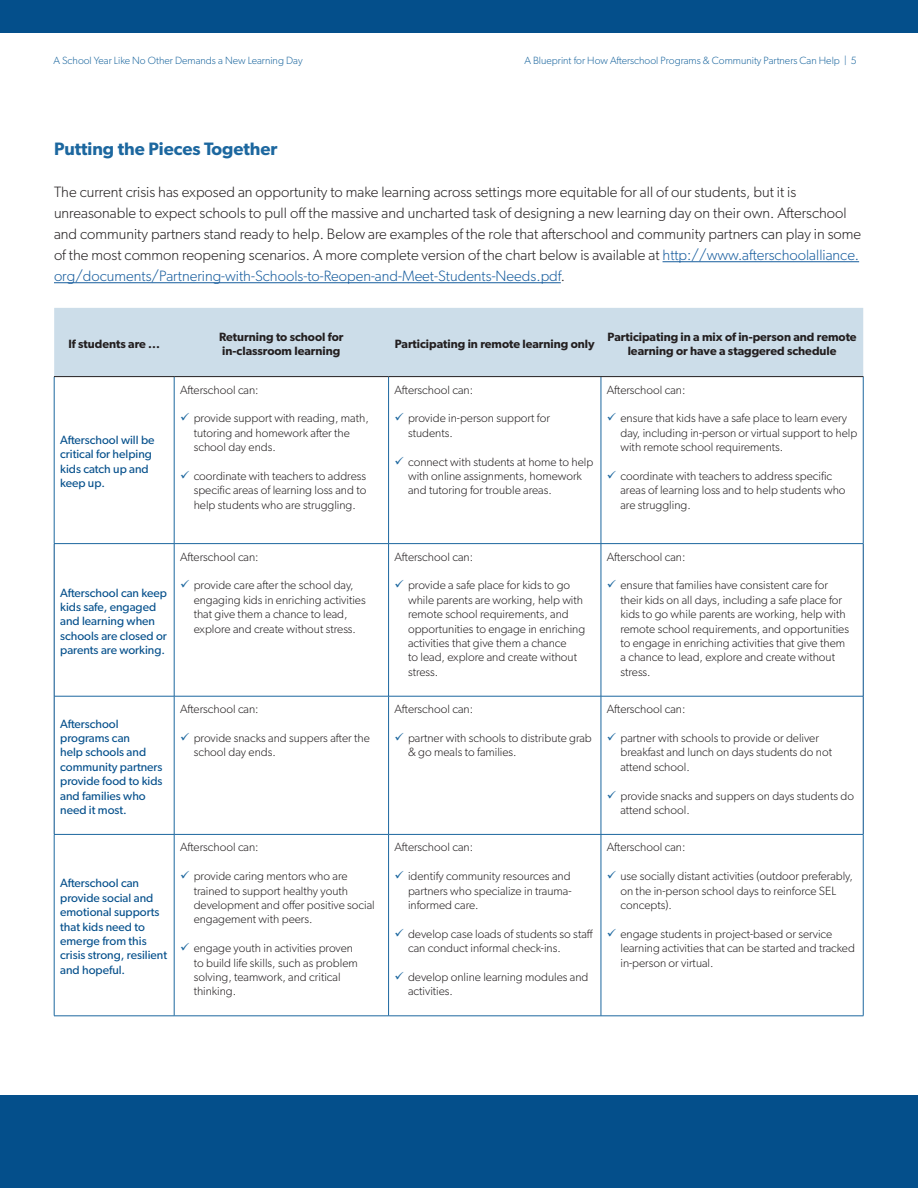
<style>
.page{position:relative;width:918px;height:1188px;background:#fff}
.page>*{position:absolute;margin:0;border:0;box-sizing:border-box;transform-origin:0 0}
.t1{font:600 18px "Gibson";color:#1c679f}
.t2{font:300 15px/21px "Gibson";color:#231f20}
.t3{font:300 12px/14.4px "Gibson";color:#231f20}
.t4{font:12px/14.4px "Gibson";color:#044f8b}
.t5{font:600 12px/14.4px "Gibson";color:#231f20}
.t6{font:300 10.5px "Gibson";color:#1c679f}
.s1{color:#175d9e}
</style>
<div class="page">
<div style="left:0;top:1095px;width:918px;height:93px;background:#044f8b"></div>
<div style="left:54px;top:308px;width:809px;height:68px;background:#ccdde9"></div>
<hr style="left:174px;top:544px;width:1px;height:152px;background:#1c679f">
<hr style="left:388px;top:544px;width:1px;height:152px;background:#1c679f">
<hr style="left:601px;top:544px;width:1px;height:152px;background:#1c679f">
<hr style="left:54px;top:696px;width:120px;height:1px;background:#1c679f">
<hr style="left:174px;top:696px;width:215px;height:1px;background:#1c679f">
<hr style="left:174px;top:696px;width:1px;height:138px;background:#1c679f">
<hr style="left:389px;top:696px;width:212px;height:1px;background:#1c679f">
<hr style="left:388px;top:696px;width:1px;height:138px;background:#1c679f">
<hr style="left:601px;top:696px;width:262px;height:1px;background:#1c679f">
<hr style="left:601px;top:696px;width:1px;height:138px;background:#1c679f">
<hr style="left:54px;top:544px;width:1px;height:152px;background:#044f8b">
<hr style="left:863px;top:544px;width:1px;height:152px;background:#044f8b">
<hr style="left:54px;top:696px;width:1px;height:138px;background:#044f8b">
<hr style="left:863px;top:696px;width:1px;height:138px;background:#044f8b">
<hr style="left:54px;top:377px;width:1px;height:166px;background:#1c679f">
<hr style="left:174px;top:377px;width:1px;height:166px;background:#1c679f">
<hr style="left:388px;top:377px;width:1px;height:166px;background:#1c679f">
<hr style="left:601px;top:377px;width:1px;height:166px;background:#1c679f">
<hr style="left:863px;top:377px;width:1px;height:166px;background:#1c679f">
<hr style="left:54px;top:543px;width:120px;height:1px;background:#1c679f">
<hr style="left:174px;top:543px;width:215px;height:1px;background:#1c679f">
<hr style="left:389px;top:543px;width:212px;height:1px;background:#1c679f">
<hr style="left:601px;top:543px;width:262px;height:1px;background:#1c679f">
<hr style="left:54px;top:376px;width:120px;height:1px;background:#231f20">
<hr style="left:174px;top:376px;width:215px;height:1px;background:#231f20">
<hr style="left:389px;top:376px;width:212px;height:1px;background:#231f20">
<hr style="left:601px;top:376px;width:262px;height:1px;background:#231f20">
<hr style="left:54px;top:834px;width:120px;height:1px;background:#1c679f">
<hr style="left:54px;top:835px;width:1px;height:181px;background:#1c679f">
<hr style="left:54px;top:1016px;width:120px;height:1px;background:#1c679f">
<hr style="left:174px;top:834px;width:215px;height:1px;background:#1c679f">
<hr style="left:174px;top:835px;width:1px;height:181px;background:#1c679f">
<hr style="left:174px;top:1016px;width:215px;height:1px;background:#1c679f">
<hr style="left:389px;top:834px;width:212px;height:1px;background:#1c679f">
<hr style="left:388px;top:835px;width:1px;height:181px;background:#1c679f">
<hr style="left:389px;top:1016px;width:212px;height:1px;background:#1c679f">
<hr style="left:601px;top:834px;width:262px;height:1px;background:#1c679f">
<hr style="left:601px;top:835px;width:1px;height:181px;background:#1c679f">
<hr style="left:863px;top:835px;width:1px;height:181px;background:#1c679f">
<hr style="left:601px;top:1016px;width:262px;height:1px;background:#1c679f">
<hr style="left:663px;top:261px;width:196px;height:1px;background:#175d9e">
<hr style="left:54px;top:282px;width:507px;height:1px;background:#175d9e">
<div style="left:0;top:0;width:918px;height:33px;background:#044f8b"></div>
<p class="t6" style="left:53px;top:54px;width:251px">A School Year Like No Other Demands a New Learning Day</p>
<p class="t6" style="left:524px;top:54px;width:334px">A Blueprint for How Afterschool Programs &amp; Community Partners Can Help | 5</p>
<h1 class="t1" style="left:54px;top:138px;width:225px">Putting the Pieces Together</h1>
<p class="t2" style="left:54px;top:181px;width:809px">The current crisis has exposed an opportunity to make learning across settings more equitable for all of our students, but it is unreasonable to expect schools to pull off the massive and uncharted task of designing a new learning day on their own. Afterschool and community partners stand ready to help. Below are examples of the role that afterschool and community partners can play in some of the most common reopening scenarios. A more complete version of the chart below is available at <span class="s1">http://www.afterschoolalliance. org/documents/Partnering-with-Schools-to-Reopen-and-Meet-Students-Needs.pdf</span>.</p>
<p class="t5" style="left:68px;top:336px;width:93px">If students are ...</p>
<p class="t5" style="left:219px;top:329px;width:126px">Returning to school for in-classroom learning</p>
<p class="t5" style="left:395px;top:336px;width:201px">Participating in remote learning only</p>
<p class="t5" style="left:608px;top:329px;width:250px;text-align:center">Participating in a mix of in-person and remote learning or have a staggered schedule</p>
<p class="t4" style="left:60px;top:432px;width:96px">Afterschool will be critical for helping kids catch up and keep up.</p>
<p class="t3" style="left:180px;top:382px;width:80px">Afterschool can:</p>
<p class="t3" style="left:194px;top:411px;width:177px">provide support with reading, math, tutoring and homework after the school day ends.</p>
<p class="t3" style="left:194px;top:469px;width:174px;text-align:justify">coordinate with teachers to address specific areas of learning loss and to help students who are struggling.</p>
<p class="t4" style="left:60px;top:585px;width:108px">Afterschool can keep kids safe, engaged and learning when schools are closed or parents are working.</p>
<p class="t3" style="left:180px;top:549px;width:80px">Afterschool can:</p>
<p class="t3" style="left:194px;top:578px;width:174px">provide care after the school day, engaging kids in enriching activities that give them a chance to lead, explore and create without stress.</p>
<p class="t4" style="left:60px;top:716px;width:104px">Afterschool programs can<br>help schools and community partners provide food to kids and families who need it most.</p>
<p class="t4" style="left:60px;top:876px;width:108px">Afterschool can provide social and emotional supports that kids need to emerge from this crisis strong, resilient and hopeful.</p>
<p class="t3" style="left:180px;top:702px;width:80px">Afterschool can:</p>
<p class="t3" style="left:194px;top:731px;width:178px">provide snacks and suppers after the school day ends.</p>
<p class="t3" style="left:180px;top:840px;width:80px">Afterschool can:</p>
<p class="t3" style="left:194px;top:869px;width:183px">provide caring mentors who are trained to support healthy youth development and offer positive social engagement with peers.</p>
<p class="t3" style="left:194px;top:941px;width:166px">engage youth in activities proven to build life skills, such as problem solving, teamwork, and critical thinking.</p>
<p class="t3" style="left:395px;top:382px;width:80px">Afterschool can:</p>
<p class="t3" style="left:408px;top:411px;width:144px">provide in-person support for students.</p>
<p class="t3" style="left:408px;top:454px;width:187px">connect with students at home to help with online assignments, homework and tutoring for trouble areas.</p>
<p class="t3" style="left:607px;top:382px;width:80px">Afterschool can:</p>
<p class="t3" style="left:620px;top:411px;width:238px">ensure that kids have a safe place to learn every day, including in-person or virtual support to help with remote school requirements.</p>
<p class="t3" style="left:620px;top:469px;width:227px">coordinate with teachers to address specific areas of learning loss and to help students who are struggling.</p>
<p class="t3" style="left:395px;top:549px;width:80px">Afterschool can:</p>
<p class="t3" style="left:408px;top:578px;width:179px">provide a safe place for kids to go while parents are working, help with remote school requirements, and opportunities to engage in enriching activities that give them a chance<br>to lead, explore and create without stress.</p>
<p class="t3" style="left:395px;top:702px;width:80px">Afterschool can:</p>
<p class="t3" style="left:408px;top:731px;width:185px">partner with schools to distribute grab &amp; go meals to families.</p>
<p class="t3" style="left:395px;top:840px;width:80px">Afterschool can:</p>
<p class="t3" style="left:408px;top:869px;width:165px;text-align:justify">identify community resources and partners who specialize in trauma&shy;informed care.</p>
<p class="t3" style="left:408px;top:926px;width:187px">develop case loads of students so staff can conduct informal check-ins.</p>
<p class="t3" style="left:408px;top:970px;width:182px">develop online learning modules and activities.</p>
<p class="t3" style="left:607px;top:549px;width:80px">Afterschool can:</p>
<p class="t3" style="left:620px;top:578px;width:230px">ensure that families have consistent care for their kids on all days, including a safe place for kids to go while parents are working, help with remote school requirements, and opportunities to engage in enriching activities that give them a chance to lead, explore and create without stress.</p>
<p class="t3" style="left:607px;top:702px;width:80px">Afterschool can:</p>
<p class="t3" style="left:620px;top:731px;width:213px">partner with schools to provide or deliver breakfast and lunch on days students do not attend school.</p>
<p class="t3" style="left:620px;top:788px;width:235px">provide snacks and suppers on days students do attend school.</p>
<p class="t3" style="left:607px;top:840px;width:80px">Afterschool can:</p>
<p class="t3" style="left:620px;top:869px;width:234px">use socially distant activities (outdoor preferably, on the in-person school days to reinforce SEL concepts).</p>
<p class="t3" style="left:620px;top:926px;width:236px">engage students in project-based or service learning activities that can be started and tracked in-person or virtual.</p>
</div>
